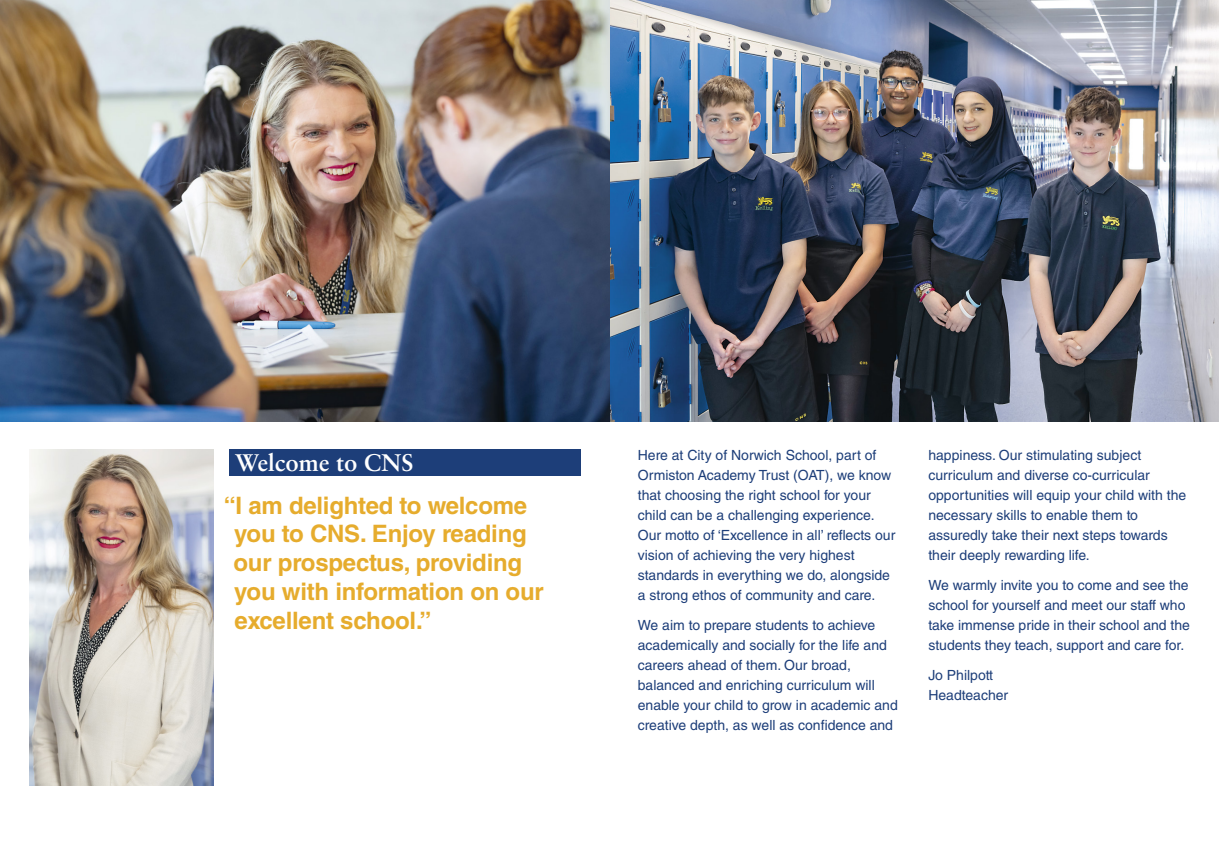
<style>
.page{position:relative;width:1219px;height:865px;background:#fff}
.page>*{position:absolute;margin:0;border:0;box-sizing:border-box;transform-origin:0 0}
.t1{font:700 24px/28.8px "Helvetica LT Std";letter-spacing:-.01em;color:#e6ac2d}
.t2{font:700 24px "Sabon LT Std";color:#fff}
.t3{font:14px/20px "Helvetica LT Std";color:#1d3e79}
</style>
<div class="page">
<img style="left:609px;top:0;width:610px;height:421px">
<img style="left:29px;top:449px;width:185px;height:336px">
<img style="left:0;top:0;width:609px;height:421px">
<div style="left:230px;top:449px;width:351px;height:27px;background:#1d3e79"></div>
<h1 class="t2" style="left:235px;top:447px;width:180px">Welcome to CNS</h1>
<h1 class="t1" style="left:234px;top:490px;width:312px;text-indent:-10px">“I am delighted to welcome you to CNS. Enjoy reading our prospectus, providing you with information on our excellent school.”</h1>
<p class="t3" style="left:638px;top:444px;width:259px">Here at City of Norwich School, part of Ormiston Academy Trust (OAT), we know that choosing the right school for your child can be a challenging experience.<br>Our motto of ‘Excellence in all’ reflects our vision of achieving the very highest standards in everything we do, alongside a strong ethos of community and care.</p>
<p class="t3" style="left:638px;top:614px;width:261px">We aim to prepare students to achieve academically and socially for the life and careers ahead of them. Our broad, balanced and enriching curriculum will enable your child to grow in academic and creative depth, as well as confidence and</p>
<p class="t3" style="left:928px;top:444px;width:259px">happiness. Our stimulating subject curriculum and diverse co-curricular opportunities will equip your child with the necessary skills to enable them to assuredly take their next steps towards their deeply rewarding life.</p>
<p class="t3" style="left:928px;top:575px;width:263px">We warmly invite you to come and see the school for yourself and meet our staff who take immense pride in their school and the students they teach, support and care for.</p>
<p class="t3" style="left:928px;top:665px;width:81px">Jo Philpott<br>Headteacher</p>
</div>
